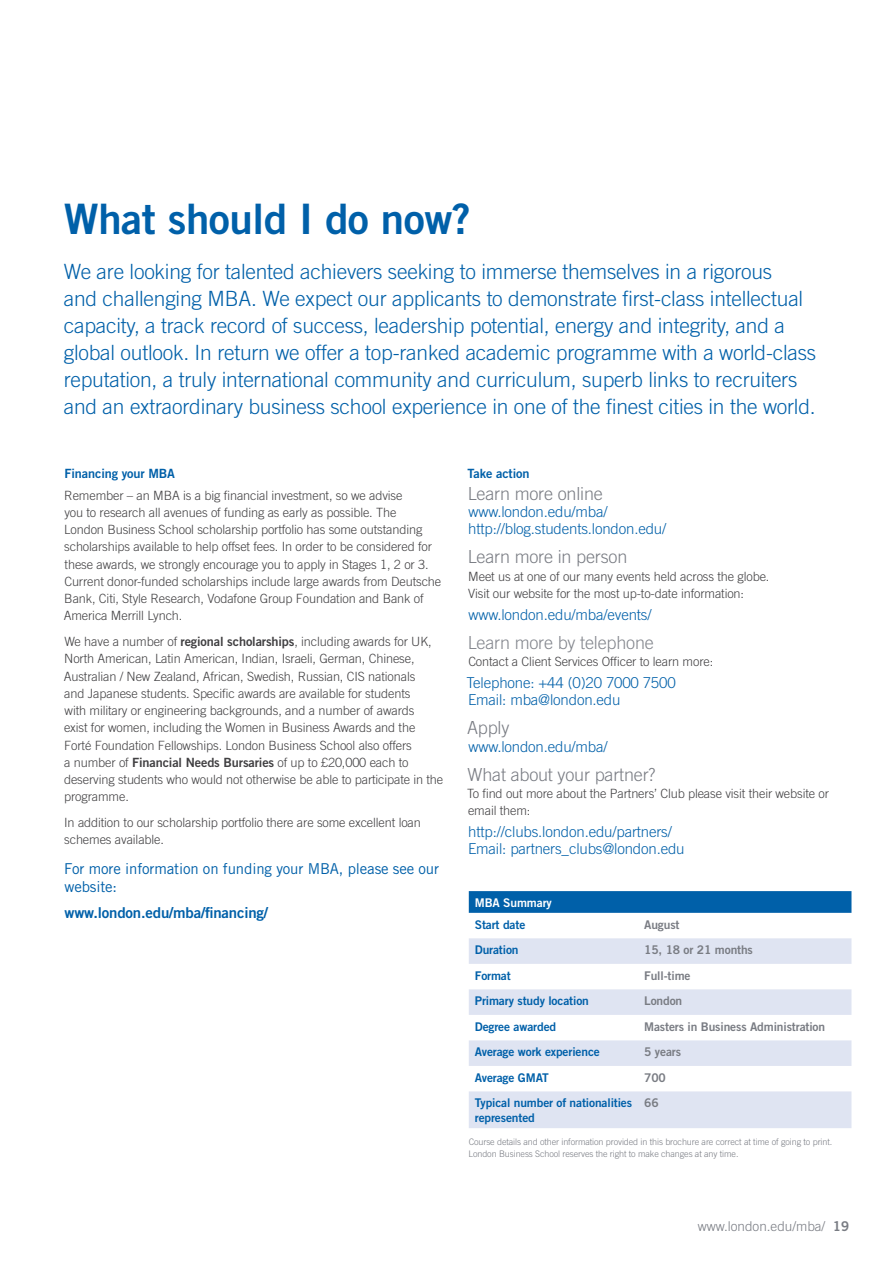
<style>
.page{position:relative;width:893px;height:1263px;background:#fff}
.page>*{position:absolute;margin:0;border:0;box-sizing:border-box;transform-origin:0 0}
.t1{font:42px "Trade Gothic Bold Two";letter-spacing:-.01em;color:#0060a9}
.t2{font:300 21px/27px "Trade Gothic";letter-spacing:-.01em;color:#0060a9}
.t3{font:300 18px "Trade Gothic";letter-spacing:-.01em;color:#797c83}
.t4{font:300 18px "Trade Gothic";letter-spacing:-.01em;color:#83868d}
.t5{font:300 15px/17.2px "Trade Gothic";letter-spacing:-.01em;color:#0060a9}
.t6{font:15px/18px "Trade Gothic";letter-spacing:-.01em;color:#0060a9}
.t7{font:15px "Trade Gothic Bold Two";letter-spacing:-.01em;color:#0060a9}
.t8{font:300 13.5px "Trade Gothic";color:#797c83}
.t9{font:300 12.75px/17.2px "Trade Gothic";letter-spacing:-.01em;color:#414042}
.t10{font:12.75px "Trade Gothic Bold Two";letter-spacing:-.01em;color:#0060a9}
.t11{font:12px/15px "Trade Gothic Bold Two";letter-spacing:-.01em;color:#0060a9}
.t12{font:12px "Trade Gothic Bold Two";letter-spacing:-.01em;color:#797c83}
.t13{font:12px "Trade Gothic Bold Two";letter-spacing:-.01em;color:#fff}
.t14{font:300 9px/12px "Trade Gothic";letter-spacing:-.01em;color:#797c83}
.s1{font-family:"Trade Gothic Bold Two";font-weight:400}
</style>
<div class="page">
<svg style="left:469px;top:891px;width:382px;height:22px;background:#0361aa"></svg>
<svg style="left:469px;top:938px;width:382px;height:190px;fill:#dfe4f2"></svg>
<h1 class="t1" style="left:64px;top:193px;width:408px">What should I do now?</h1>
<p class="t2" style="left:64px;top:258px;width:754px">We are looking for talented achievers seeking to immerse themselves in a rigorous<br>and challenging MBA. We expect our applicants to demonstrate first-class intellectual capacity, a track record of success, leadership potential, energy and integrity, and a global outlook. In return we offer a top-ranked academic programme with a world-class reputation, a truly international community and curriculum, superb links to recruiters and an extraordinary business school experience in one of the finest cities in the world.</p>
<p class="t10" style="left:65px;top:466px;width:112px">Financing your MBA</p>
<p class="t9" style="left:64px;top:486px;width:379px">Remember – an MBA is a big financial investment, so we advise<br>you to research all avenues of funding as early as possible. The<br>London Business School scholarship portfolio has some outstanding scholarships available to help offset fees. In order to be considered for these awards, we strongly encourage you to apply in Stages 1, 2 or 3.<br>Current donor-funded scholarships include large awards from Deutsche Bank, Citi, Style Research, Vodafone Group Foundation and Bank of America Merrill Lynch.</p>
<p class="t9" style="left:64px;top:633px;width:381px">We have a number of <span class="s1">regional scholarships</span>, including awards for UK, North American, Latin American, Indian, Israeli, German, Chinese, Australian / New Zealand, African, Swedish, Russian, CIS nationals<br>and Japanese students. Specific awards are available for students<br>with military or engineering backgrounds, and a number of awards<br>exist for women, including the Women in Business Awards and the Forté Foundation Fellowships. London Business School also offers<br>a number of <span class="s1">Financial Needs Bursaries</span> of up to £20,000 each to deserving students who would not otherwise be able to participate in the programme.</p>
<p class="t9" style="left:64px;top:814px;width:358px">In addition to our scholarship portfolio there are some excellent loan schemes available.</p>
<p class="t6" style="left:64px;top:859px;width:377px">For more information on funding your MBA, please see our website:</p>
<p class="t7" style="left:65px;top:903px;width:205px">www.london.edu/mba/financing/</p>
<p class="t10" style="left:468px;top:466px;width:63px">Take action</p>
<h3 class="t3" style="left:468px;top:482px;width:137px">Learn more online</h3>
<p class="t5" style="left:468px;top:503px;width:199px">www.london.edu/mba/ http://blog.students.london.edu/</p>
<h3 class="t3" style="left:468px;top:546px;width:161px">Learn more in person</h3>
<p class="t9" style="left:468px;top:567px;width:303px">Meet us at one of our many events held across the globe.<br>Visit our website for the most up-to-date information:</p>
<p class="t5" style="left:469px;top:605px;width:184px">www.london.edu/mba/events/</p>
<h3 class="t4" style="left:468px;top:632px;width:188px">Learn more by telephone</h3>
<p class="t9" style="left:468px;top:653px;width:246px">Contact a Client Services Officer to learn more:</p>
<p class="t5" style="left:466px;top:674px;width:211px">Telephone: +44 (0)20 7000 7500<br>Email: mba@london.edu</p>
<h3 class="t3" style="left:467px;top:717px;width:44px">Apply</h3>
<p class="t5" style="left:469px;top:737px;width:141px">www.london.edu/mba/</p>
<h3 class="t3" style="left:468px;top:764px;width:189px">What about your partner?</h3>
<p class="t9" style="left:467px;top:785px;width:363px">To find out more about the Partners’ Club please visit their website or email them:</p>
<p class="t5" style="left:468px;top:823px;width:218px">http://clubs.london.edu/partners/<br>Email: partners_clubs@london.edu</p>
<p class="t13" style="left:475px;top:895px;width:79px">MBA Summary</p>
<p class="t11" style="left:475px;top:916px;width:52px">Start date</p>
<p class="t12" style="left:644px;top:917px;width:37px">August</p>
<p class="t11" style="left:475px;top:942px;width:45px">Duration</p>
<p class="t12" style="left:644px;top:942px;width:110px">15, 18 or 21 months</p>
<p class="t11" style="left:475px;top:967px;width:38px">Format</p>
<p class="t12" style="left:644px;top:968px;width:48px">Full-time</p>
<p class="t11" style="left:475px;top:993px;width:116px">Primary study location</p>
<p class="t12" style="left:644px;top:993px;width:40px">London</p>
<p class="t11" style="left:475px;top:1019px;width:83px">Degree awarded</p>
<p class="t12" style="left:644px;top:1019px;width:183px">Masters in Business Administration</p>
<p class="t11" style="left:475px;top:1044px;width:127px">Average work experience</p>
<p class="t12" style="left:644px;top:1044px;width:38px">5 years</p>
<p class="t11" style="left:475px;top:1070px;width:76px">Average GMAT</p>
<p class="t12" style="left:644px;top:1070px;width:23px">700</p>
<p class="t11" style="left:475px;top:1095px;width:159px">Typical number of nationalities represented</p>
<p class="t12" style="left:644px;top:1095px;width:16px">66</p>
<p class="t14" style="left:469px;top:1135px;width:365px">Course details and other information provided in this brochure are correct at time of going to print.<br>London Business School reserves the right to make changes at any time.</p>
<p class="t8" style="left:698px;top:1218px;width:153px">www.london.edu/mba/ <span class="s1">19</span></p>
</div>
